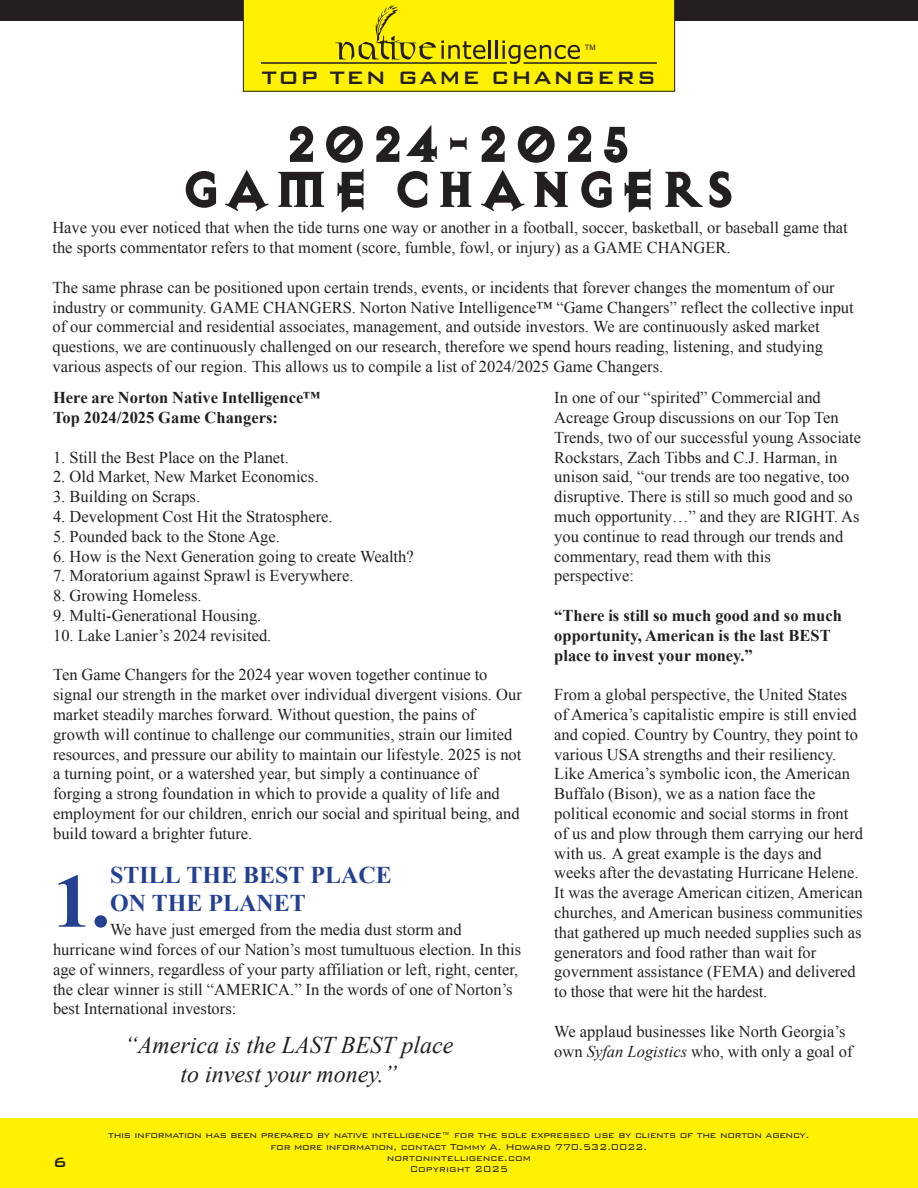
<style>
.page{position:relative;width:918px;height:1188px;background:#fff}
.page>*{position:absolute;margin:0;border:0;box-sizing:border-box;transform-origin:0 0}
.t1{font:700 76.2px "Times New Roman";color:#234091}
.t2{font:800 60px "Exocet";color:#231f20}
.t3{font:500 36px "Bank Gothic BT";letter-spacing:.05em;color:#231f20}
.t4{font:italic 24px "Times New Roman";color:#231f20}
.t5{font:700 24px/27.9px "Times New Roman";color:#234091}
.t6{font:500 24px "Bank Gothic BT";letter-spacing:.05em;color:#231f20}
.t7{font:500 18px "Bank Gothic BT";color:#231f20}
.t8{font:16.5px/19.8px "Times New Roman";color:#231f20}
.t9{font:700 16.5px/20px "Times New Roman";color:#231f20}
.t10{font:300 11.25px "Bank Gothic BT";letter-spacing:-.03em;color:#231f20}
.t11{font:300 11.25px "Bank Gothic BT";color:#231f20}
.t12{font:7.5px "Helvetica";color:#231f20}
.s1{font-style:italic}
</style>
<div class="page">
<div style="left:0;top:0;width:918px;height:20px;background:#231f20"></div>
<svg style="left:243px;top:0;width:432px;height:92px;background:#efe203"></svg>
<hr style="left:261px;top:62px;width:246px;height:2px;background:#231f20">
<hr style="left:524px;top:62px;width:133px;height:2px;background:#231f20">
<div style="left:0;top:1118px;width:918px;height:70px;background:#fff101"></div>
<p class="t12" style="left:585px;top:44px;width:12px">TM</p>
<p class="t3" style="left:294px;top:42px;width:332px">top ten trends</p>
<p class="t6" style="left:262px;top:62px;width:396px">TOP TEN GAME CHANGERS</p>
<p class="t2" style="left:283px;top:106px;width:352px">2024-2025</p>
<p class="t2" style="left:179px;top:151px;width:560px">GAME CHANGERS</p>
<p class="t8" style="left:52px;top:218px;width:797px">Have you ever noticed that when the tide turns one way or another in a football, soccer, basketball, or baseball game that the sports commentator refers to that moment (score, fumble, fowl, or injury) as a GAME CHANGER.</p>
<p class="t8" style="left:52px;top:277px;width:803px">The same phrase can be positioned upon certain trends, events, or incidents that forever changes the momentum of our industry or community. GAME CHANGERS. Norton Native Intelligence™ “Game Changers” reflect the collective input of our commercial and residential associates, management, and outside investors. We are continuously asked market questions, we are continuously challenged on our research, therefore we spend hours reading, listening, and studying various aspects of our region. This allows us to compile a list of 2024/2025 Game Changers.</p>
<p class="t9" style="left:53px;top:387px;width:268px">Here are Norton Native Intelligence™</p>
<p class="t9" style="left:53px;top:408px;width:226px">Top 2024/2025 Game Changers:</p>
<p class="t8" style="left:53px;top:447px;width:237px">1. Still the Best Place on the Planet.</p>
<p class="t8" style="left:53px;top:467px;width:267px">2. Old Market, New Market Economics.</p>
<p class="t8" style="left:53px;top:487px;width:149px">3. Building on Scraps.</p>
<p class="t8" style="left:53px;top:507px;width:281px">4. Development Cost Hit the Stratosphere.</p>
<p class="t8" style="left:53px;top:526px;width:228px">5. Pounded back to the Stone Age.</p>
<p class="t8" style="left:53px;top:546px;width:362px">6. How is the Next Generation going to create Wealth?</p>
<p class="t8" style="left:53px;top:566px;width:302px">7. Moratorium against Sprawl is Everywhere.</p>
<p class="t8" style="left:53px;top:586px;width:150px">8. Growing Homeless.</p>
<p class="t8" style="left:53px;top:606px;width:210px">9. Multi-Generational Housing.</p>
<p class="t8" style="left:53px;top:625px;width:220px">10. Lake Lanier’s 2024 revisited.</p>
<p class="t8" style="left:53px;top:665px;width:470px">Ten Game Changers for the 2024 year woven together continue to signal our strength in the market over individual divergent visions. Our market steadily marches forward. Without question, the pains of growth will continue to challenge our communities, strain our limited resources, and pressure our ability to maintain our lifestyle. 2025 is not a turning point, or a watershed year, but simply a continuance of forging a strong foundation in which to provide a quality of life and employment for our children, enrich our social and spiritual being, and build toward a brighter future.</p>
<p class="t1" style="left:53px;top:859px;width:59px">1.</p>
<p class="t5" style="left:110px;top:861px;width:283px">STILL THE BEST PLACE<br>ON THE PLANET</p>
<p class="t8" style="left:53px;top:920px;width:470px;text-indent:57px">We have just emerged from the media dust storm and hurricane wind forces of our Nation’s most tumultuous election. In this age of winners, regardless of your party affiliation or left, right, center, the clear winner is still “AMERICA.” In the words of one of Norton’s best International investors:</p>
<p class="t4" style="left:124px;top:1032px;width:330px">“America is the LAST BEST place</p>
<p class="t4" style="left:181px;top:1061px;width:218px">to invest your money.”</p>
<p class="t8" style="left:554px;top:388px;width:308px">In one of our “spirited” Commercial and<br>Acreage Group discussions on our Top Ten<br>Trends, two of our successful young Associate</p>
<p class="t8" style="left:554px;top:447px;width:307px">Rockstars, Zach Tibbs and C.J. Harman, in unison said, “our trends are too negative, too disruptive. There is still so much good and so much opportunity…” and they are RIGHT. As you continue to read through our trends and commentary, read them with this</p>
<p class="t8" style="left:554px;top:566px;width:81px">perspective:</p>
<p class="t9" style="left:554px;top:605px;width:289px">“There is still so much good and so much opportunity, American is the last BEST place to invest your money.”</p>
<p class="t8" style="left:554px;top:685px;width:310px">From a global perspective, the United States of America’s capitalistic empire is still envied and copied. Country by Country, they point to various USA strengths and their resiliency.<br>Like America’s symbolic icon, the American Buffalo (Bison), we as a nation face the political economic and social storms in front of us and plow through them carrying our herd with us. A great example is the days and weeks after the devastating Hurricane Helene.<br>It was the average American citizen, American churches, and American business communities that gathered up much needed supplies such as generators and food rather than wait for government assistance (FEMA) and delivered to those that were hit the hardest.</p>
<p class="t8" style="left:554px;top:1021px;width:300px">We applaud businesses like North Georgia’s own <span class="s1">Syfan Logistics</span> who, with only a goal of</p>
<p class="t7" style="left:53px;top:1151px;width:15px">6</p>
<p class="t10" style="left:108px;top:1128px;width:703px">this information has been prepared by native intelligence™ for the sole expressed use by clients of the norton agency.</p>
<p class="t10" style="left:271px;top:1139px;width:378px">for more information, contact Tommy A. Howard 770.532.0022.</p>
<p class="t11" style="left:387px;top:1150px;width:146px">nortonintelligence.com</p>
<p class="t11" style="left:410px;top:1162px;width:100px">Copyright 2025</p>
</div>
